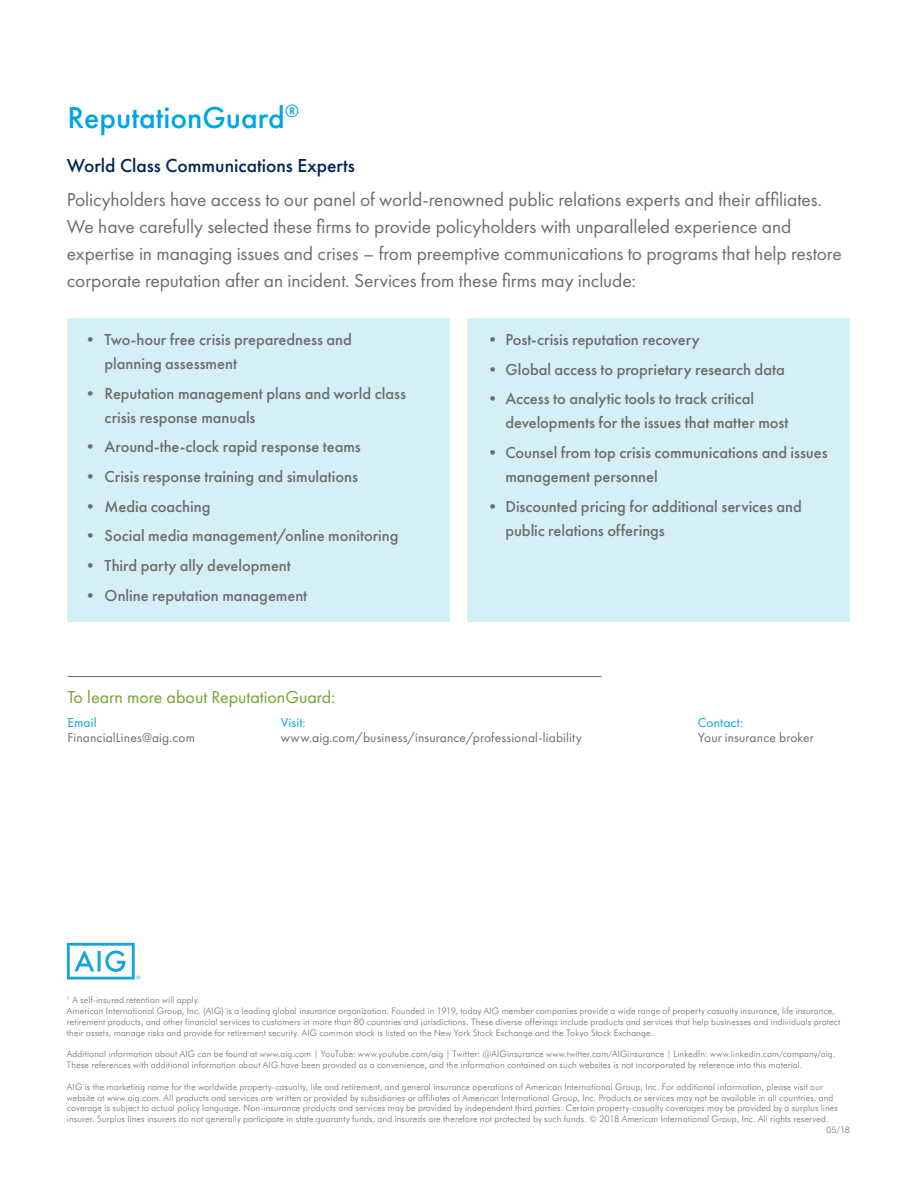
<style>
.page{position:relative;width:918px;height:1188px;background:#fff}
.page>*{position:absolute;margin:0;border:0;box-sizing:border-box;transform-origin:0 0}
.t1{font:500 31.5px "Futura PT";color:#00a5e3}
.t2{font:19.5px/27px "Futura PT";letter-spacing:-.005em;color:#6c6d70}
.t3{font:500 19.5px "Futura PT";color:#002554}
.t4{font:18px "Futura PT";color:#78a22d}
.t5{font:500 16.5px/24px "Futura PT";letter-spacing:-.005em;color:#6c6d70}
.t6{font:13.5px "Futura PT";letter-spacing:.01em;color:#6c6d70}
.t7{font:13.5px "Futura PT";letter-spacing:.01em;color:#00a5e3}
.t8{font:300 9px/10.8px "AIG Futura";letter-spacing:.015em;color:#6c6d70}
.s1{font-weight:400}
</style>
<div class="page">
<hr style="left:68px;top:676px;width:533px;height:1px;background:#6c6d70">
<div style="left:67px;top:318px;width:382px;height:303px;background:#d5eff6"></div>
<div style="left:468px;top:318px;width:382px;height:303px;background:#d5eff6"></div>
<svg style="left:67px;top:943px;width:73px;height:37px"></svg>
<h1 class="t1" style="left:68px;top:98px;width:233px">ReputationGuard<sup>®</sup></h1>
<h2 class="t3" style="left:67px;top:154px;width:289px">World Class Communications Experts</h2>
<p class="t2" style="left:67px;top:186px;width:776px">Policyholders have access to our panel of world-renowned public relations experts and their affiliates.<br>We have carefully selected these firms to provide policyholders with unparalleled experience and expertise in managing issues and crises – from preemptive communications to programs that help restore corporate reputation after an incident. Services from these firms may include:</p>
<h3 class="t5" style="left:105px;top:328px;width:249px;text-indent:-23px"><span class="s1">•</span> Two-hour free crisis preparedness and planning assessment</h3>
<h3 class="t5" style="left:105px;top:381px;width:303px;text-indent:-23px"><span class="s1">•</span> Reputation management plans and world class crisis response manuals</h3>
<h3 class="t5" style="left:82px;top:435px;width:280px"><span class="s1">•</span> Around-the-clock rapid response teams</h3>
<h3 class="t5" style="left:82px;top:465px;width:277px"><span class="s1">•</span> Crisis response training and simulations</h3>
<h3 class="t5" style="left:82px;top:494px;width:130px"><span class="s1">•</span> Media coaching</h3>
<h3 class="t5" style="left:82px;top:524px;width:318px"><span class="s1">•</span> Social media management/online monitoring</h3>
<h3 class="t5" style="left:82px;top:554px;width:210px"><span class="s1">•</span> Third party ally development</h3>
<h3 class="t5" style="left:82px;top:583px;width:227px"><span class="s1">•</span> Online reputation management</h3>
<h3 class="t4" style="left:68px;top:687px;width:269px">To learn more about ReputationGuard:</h3>
<h3 class="t5" style="left:484px;top:328px;width:217px"><span class="s1">•</span> Post-crisis reputation recovery</h3>
<h3 class="t5" style="left:484px;top:357px;width:302px"><span class="s1">•</span> Global access to proprietary research data</h3>
<h3 class="t5" style="left:505px;top:387px;width:284px;text-indent:-21px"><span class="s1">•</span> Access to analytic tools to track critical developments for the issues that matter most</h3>
<h3 class="t5" style="left:505px;top:441px;width:324px;text-indent:-21px"><span class="s1">•</span> Counsel from top crisis communications and issues management personnel</h3>
<h3 class="t5" style="left:505px;top:494px;width:298px;text-indent:-21px"><span class="s1">•</span> Discounted pricing for additional services and public relations offerings</h3>
<h3 class="t7" style="left:68px;top:714px;width:31px">Email</h3>
<h3 class="t6" style="left:68px;top:729px;width:129px">FinancialLines@aig.com</h3>
<h3 class="t7" style="left:281px;top:714px;width:26px">Visit:</h3>
<h3 class="t6" style="left:281px;top:729px;width:303px">www.aig.com/business/insurance/professional-liability</h3>
<h3 class="t7" style="left:698px;top:714px;width:47px">Contact:</h3>
<h3 class="t6" style="left:698px;top:729px;width:118px">Your insurance broker</h3>
<p class="t8" style="left:67px;top:995px;width:775px"><sup>1</sup> A self-insured retention will apply.<br>American International Group, Inc. (AIG) is a leading global insurance organization. Founded in 1919, today AIG member companies provide a wide range of property casualty insurance, life insurance, retirement products, and other financial services to customers in more than 80 countries and jurisdictions. These diverse offerings include products and services that help businesses and individuals protect their assets, manage risks and provide for retirement security. AIG common stock is listed on the New York Stock Exchange and the Tokyo Stock Exchange.</p>
<p class="t8" style="left:67px;top:1049px;width:770px">Additional information about AIG can be found at www.aig.com | YouTube: www.youtube.com/aig | Twitter: @AIGinsurance www.twitter.com/AIGinsurance | LinkedIn: www.linkedin.com/company/aig.<br>These references with additional information about AIG have been provided as a convenience, and the information contained on such websites is not incorporated by reference into this material.</p>
<p class="t8" style="left:67px;top:1081px;width:758px">AIG is the marketing name for the worldwide property-casualty, life and retirement, and general insurance operations of American International Group, Inc. For additional information, please visit our</p>
<p class="t8" style="left:67px;top:1092px;width:768px">website at www.aig.com. All products and services are written or provided by subsidiaries or affiliates of American International Group, Inc. Products or services may not be available in all countries, and</p>
<p class="t8" style="left:67px;top:1103px;width:773px">coverage is subject to actual policy language. Non-insurance products and services may be provided by independent third parties. Certain property-casualty coverages may be provided by a surplus lines</p>
<p class="t8" style="left:67px;top:1114px;width:763px">insurer. Surplus lines insurers do not generally participate in state guaranty funds, and insureds are therefore not protected by such funds. © 2018 American International Group, Inc. All rights reserved.</p>
<p class="t8" style="left:826px;top:1124px;width:25px">05/18</p>
</div>
